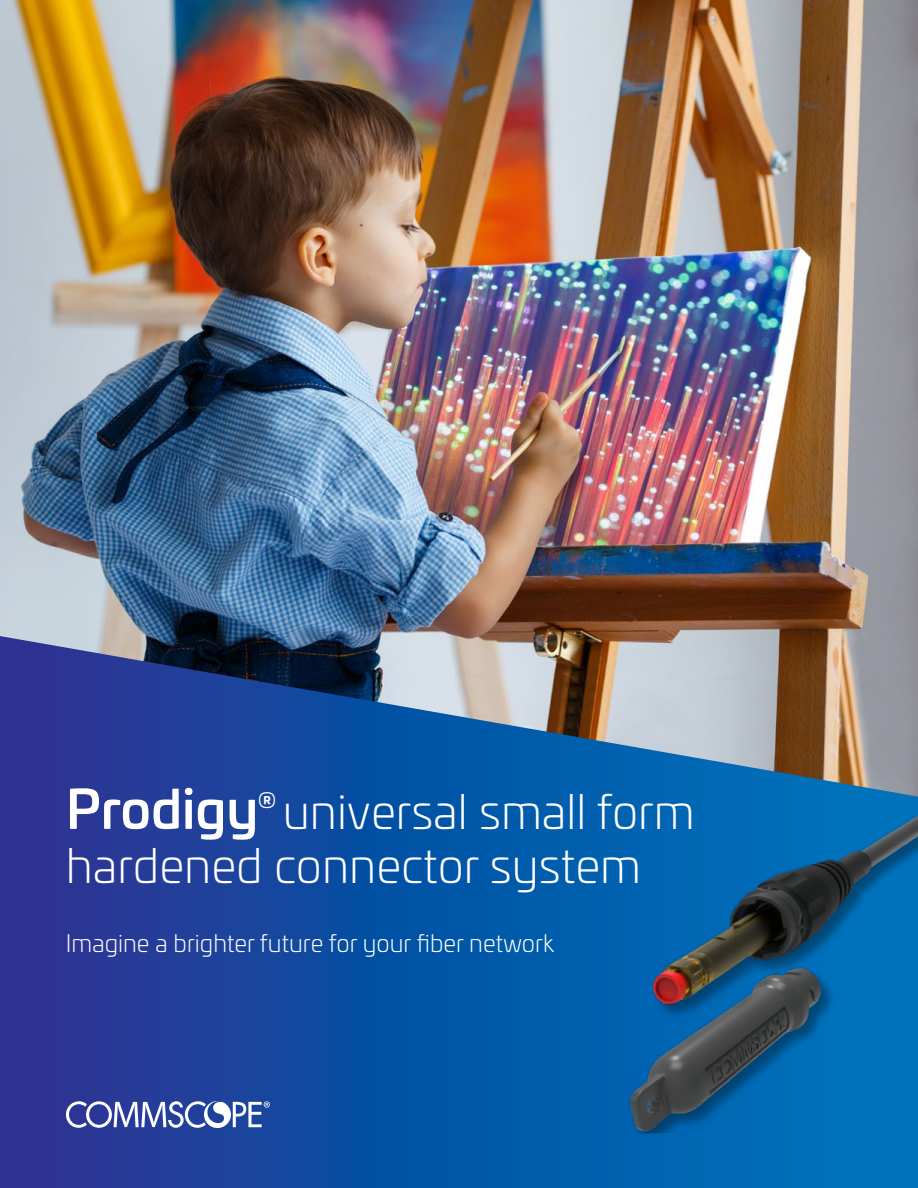
<style>
.page{position:relative;width:918px;height:1188px;background:#fff}
.page>*{position:absolute;margin:0;border:0;box-sizing:border-box;transform-origin:0 0}
.t1{font:500 52.65px "Univia Pro";color:#fff}
.t2{font:300 47.25px/54px "Univia Pro";color:#fff}
.t3{font:300 24px "Univia Pro";color:#fff}
.t4{font:500 21px "Univia Pro";color:#fff}
</style>
<div class="page">
<img style="left:0;top:0;width:918px;height:636px">
<svg style="left:0;top:636px;width:918px;height:552px;background:#224e9b"></svg>
<svg style="left:66px;top:1101px;width:204px;height:27px"></svg>
<img style="left:495px;top:672px;width:423px;height:466px">
<h1 class="t1" style="left:66px;top:769px;width:194px">Prodigy</h1>
<p class="t4" style="left:258px;top:784px;width:19px">®</p>
<h2 class="t2" style="left:66px;top:783px;width:630px;text-indent:217px">universal small form hardened connector system</h2>
<p class="t3" style="left:66px;top:926px;width:490px">Imagine a brighter future for your fiber network</p>
</div>
